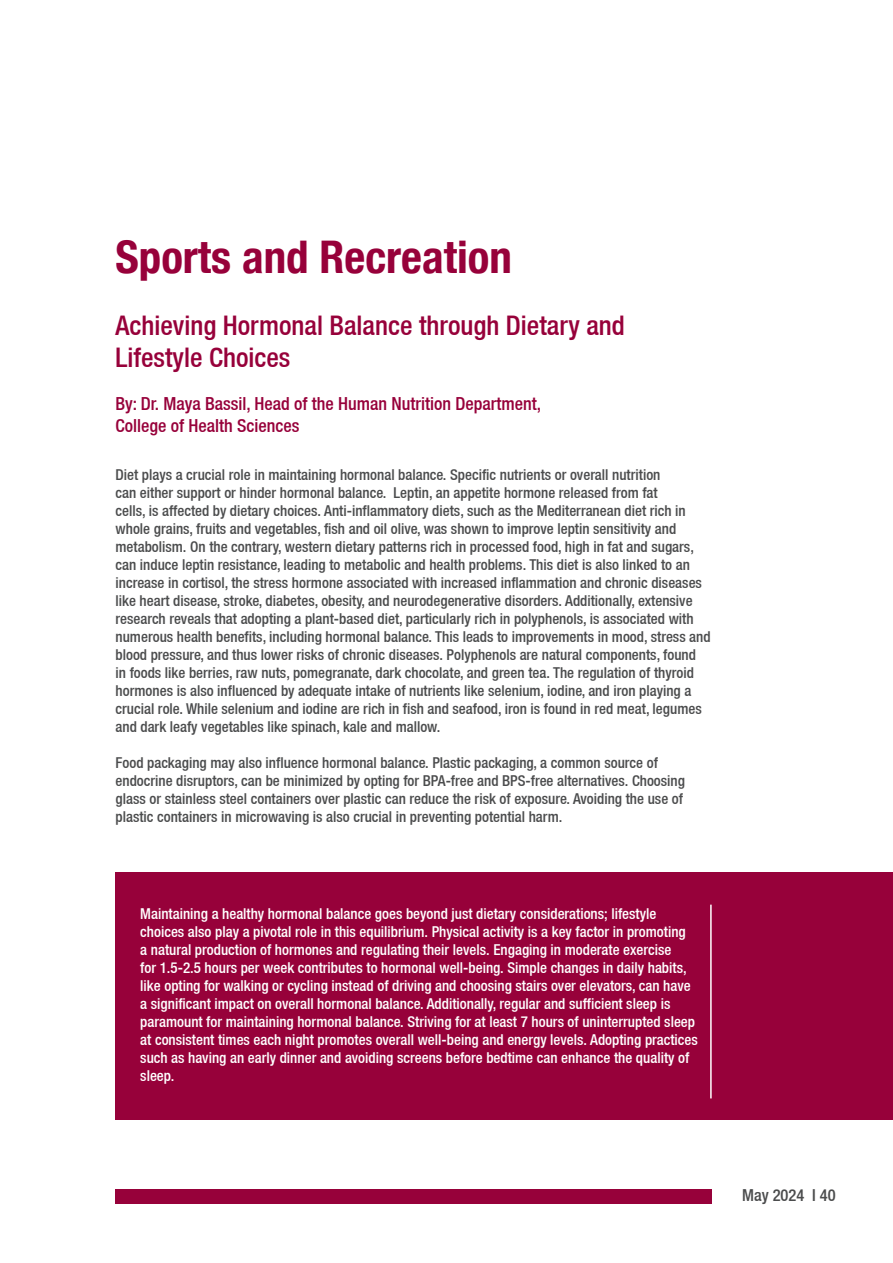
<style>
.page{position:relative;width:893px;height:1263px;background:#fff}
.page>*{position:absolute;margin:0;border:0;box-sizing:border-box;transform-origin:0 0}
.t1{font:700 condensed 45px "Helvetica Neue";color:#97013a}
.t2{font:500 condensed 27px/32.4px "Helvetica Neue";color:#97013a}
.t3{font:500 condensed 18px/21.6px "Helvetica Neue";color:#97013a}
.t4{font:500 condensed 16.5px "Helvetica Neue";color:#4b4c4d}
.t5{font:500 condensed 15px/18px "Helvetica Neue";color:#4b4c4d}
.t6{font:500 condensed 15px/18px "Helvetica Neue";color:#fff}
</style>
<div class="page">
<div style="left:116px;top:1189px;width:596px;height:15px;background:#97013a"></div>
<div style="left:116px;top:872px;width:777px;height:248px;background:#97013a"></div>
<hr style="left:710px;top:905px;width:2px;height:193px;background:#fff">
<h1 class="t1" style="left:116px;top:230px;width:398px">Sports and Recreation</h1>
<h2 class="t2" style="left:116px;top:309px;width:511px">Achieving Hormonal Balance through Dietary and<br>Lifestyle Choices</h2>
<p class="t3" style="left:116px;top:393px;width:427px">By: Dr. Maya Bassil, Head of the Human Nutrition Department,<br>College of Health Sciences</p>
<p class="t5" style="left:116px;top:465px;width:597px">Diet plays a crucial role in maintaining hormonal balance. Specific nutrients or overall nutrition<br>can either support or hinder hormonal balance. Leptin, an appetite hormone released from fat<br>cells, is affected by dietary choices. Anti-inflammatory diets, such as the Mediterranean diet rich in whole grains, fruits and vegetables, fish and oil olive, was shown to improve leptin sensitivity and metabolism. On the contrary, western dietary patterns rich in processed food, high in fat and sugars, can induce leptin resistance, leading to metabolic and health problems. This diet is also linked to an increase in cortisol, the stress hormone associated with increased inflammation and chronic diseases like heart disease, stroke, diabetes, obesity, and neurodegenerative disorders. Additionally, extensive research reveals that adopting a plant-based diet, particularly rich in polyphenols, is associated with numerous health benefits, including hormonal balance. This leads to improvements in mood, stress and blood pressure, and thus lower risks of chronic diseases. Polyphenols are natural components, found<br>in foods like berries, raw nuts, pomegranate, dark chocolate, and green tea. The regulation of thyroid hormones is also influenced by adequate intake of nutrients like selenium, iodine, and iron playing a crucial role. While selenium and iodine are rich in fish and seafood, iron is found in red meat, legumes and dark leafy vegetables like spinach, kale and mallow.</p>
<p class="t5" style="left:116px;top:753px;width:571px">Food packaging may also influence hormonal balance. Plastic packaging, a common source of endocrine disruptors, can be minimized by opting for BPA-free and BPS-free alternatives. Choosing glass or stainless steel containers over plastic can reduce the risk of exposure. Avoiding the use of plastic containers in microwaving is also crucial in preventing potential harm.</p>
<p class="t6" style="left:140px;top:904px;width:559px">Maintaining a healthy hormonal balance goes beyond just dietary considerations; lifestyle choices also play a pivotal role in this equilibrium. Physical activity is a key factor in promoting<br>a natural production of hormones and regulating their levels. Engaging in moderate exercise<br>for 1.5-2.5 hours per week contributes to hormonal well-being. Simple changes in daily habits, like opting for walking or cycling instead of driving and choosing stairs over elevators, can have a significant impact on overall hormonal balance. Additionally, regular and sufficient sleep is paramount for maintaining hormonal balance. Striving for at least 7 hours of uninterrupted sleep at consistent times each night promotes overall well-being and energy levels. Adopting practices such as having an early dinner and avoiding screens before bedtime can enhance the quality of sleep.</p>
<p class="t4" style="left:742px;top:1186px;width:95px">May 2024 I 40</p>
</div>
